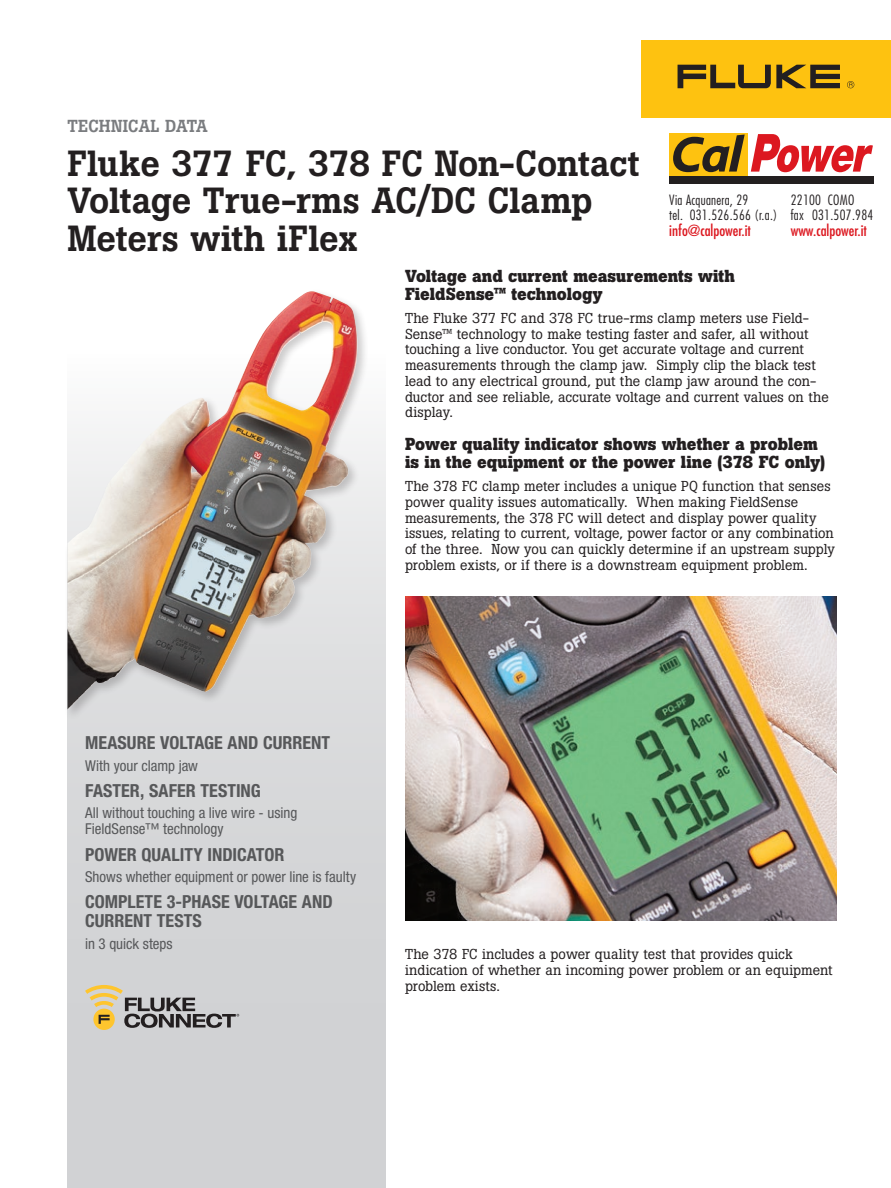
<style>
.page{position:relative;width:891px;height:1188px;background:#fff}
.page>*{position:absolute;margin:0;border:0;box-sizing:border-box;transform-origin:0 0}
.t1{font:500 36px/37.5px "Boton Pro";letter-spacing:-.005em;color:#231f20}
.t2{font:700 condensed 18px/19.5px "Helvetica Neue LT Pro";color:#57585a}
.t3{font:700 17.25px/18.8px "Boton Pro";color:#231f20}
.t4{font:500 17.25px "Boton Pro";color:#7a7c7f}
.t5{font:condensed 15px/16.5px "Helvetica Neue LT Pro";color:#57585a}
.t6{font:condensed 15px "Futura";color:#dc1820;scale:1.04 1}
.t7{font:14.25px/15.8px "Boton Pro";color:#231f20}
.t8{font:300 condensed 13.8px/15.8px "Futura";letter-spacing:.02em;color:#231f20}
</style>
<div class="page">
<div style="left:641px;top:40px;width:250px;height:78px;background:#fec210"></div>
<div style="left:68px;top:354px;width:318px;height:834px;background:#d1d2d4"></div>
<svg style="left:677px;top:65px;width:177px;height:23px"></svg>
<div style="left:64px;top:288px;width:305px;height:433px;background:#231f20;opacity:.23"></div>
<img style="left:68px;top:291px;width:290px;height:419px">
<svg style="left:93px;top:1009px;width:22px;height:21px"></svg>
<svg style="left:85px;top:985px;width:154px;height:43px"></svg>
<img style="left:405px;top:597px;width:432px;height:324px">
<div style="left:669px;top:133px;width:79px;height:43px;background:#fec210"></div>
<div style="left:669px;top:176px;width:204px;height:8px;background:#231f20"></div>
<svg style="left:751px;top:134px;width:122px;height:38px"></svg>
<svg style="left:673px;top:135px;width:72px;height:37px"></svg>
<p class="t4" style="left:68px;top:115px;width:142px">TECHNICAL DATA</p>
<h1 class="t1" style="left:68px;top:144px;width:574px">Fluke 377 FC, 378 FC Non-Contact<br>Voltage True-rms AC/DC Clamp<br>Meters with iFlex</h1>
<p class="t3" style="left:405px;top:266px;width:331px">Voltage and current measurements with<br>FieldSense™ technology</p>
<p class="t7" style="left:405px;top:310px;width:425px">The Fluke 377 FC and 378 FC true-rms clamp meters use Field-Sense™ technology to make testing faster and safer, all without touching a live conductor. You get accurate voltage and current measurements through the clamp jaw. Simply clip the black test lead to any electrical ground, put the clamp jaw around the con&shy;ductor and see reliable, accurate voltage and current values on the display.</p>
<p class="t3" style="left:405px;top:434px;width:422px">Power quality indicator shows whether a problem is in the equipment or the power line (378 FC only)</p>
<p class="t7" style="left:405px;top:478px;width:432px">The 378 FC clamp meter includes a unique PQ function that senses power quality issues automatically. When making FieldSense measurements, the 378 FC will detect and display power quality issues, relating to current, voltage, power factor or any combination of the three. Now you can quickly determine if an upstream supply problem exists, or if there is a downstream equipment problem.</p>
<p class="t8" style="left:669px;top:192px;width:81px">Via Acquanera, 29</p>
<p class="t8" style="left:669px;top:192px;width:206px;text-indent:122px">22100 Como<br>tel. 031.526.566 (r.a.) fax 031.507.984</p>
<p class="t6" style="left:669px;top:221px;width:80px">info@calpower.it</p>
<p class="t6" style="left:791px;top:221px;width:75px">www.calpower.it</p>
<p class="t2" style="left:85px;top:733px;width:247px">MEASURE VOLTAGE AND CURRENT</p>
<p class="t5" style="left:85px;top:757px;width:114px">With your clamp jaw</p>
<p class="t2" style="left:85px;top:781px;width:177px">FASTER, SAFER TESTING</p>
<p class="t5" style="left:85px;top:804px;width:214px">All without touching a live wire - using<br>FieldSense™ technology</p>
<p class="t2" style="left:85px;top:845px;width:201px">POWER QUALITY INDICATOR</p>
<p class="t5" style="left:85px;top:868px;width:273px">Shows whether equipment or power line is faulty</p>
<p class="t2" style="left:85px;top:892px;width:249px">COMPLETE 3-PHASE VOLTAGE AND<br>CURRENT TESTS</p>
<p class="t5" style="left:85px;top:935px;width:89px">in 3 quick steps</p>
<p class="t7" style="left:405px;top:947px;width:429px">The 378 FC includes a power quality test that provides quick indication of whether an incoming power problem or an equipment problem exists.</p>
</div>
